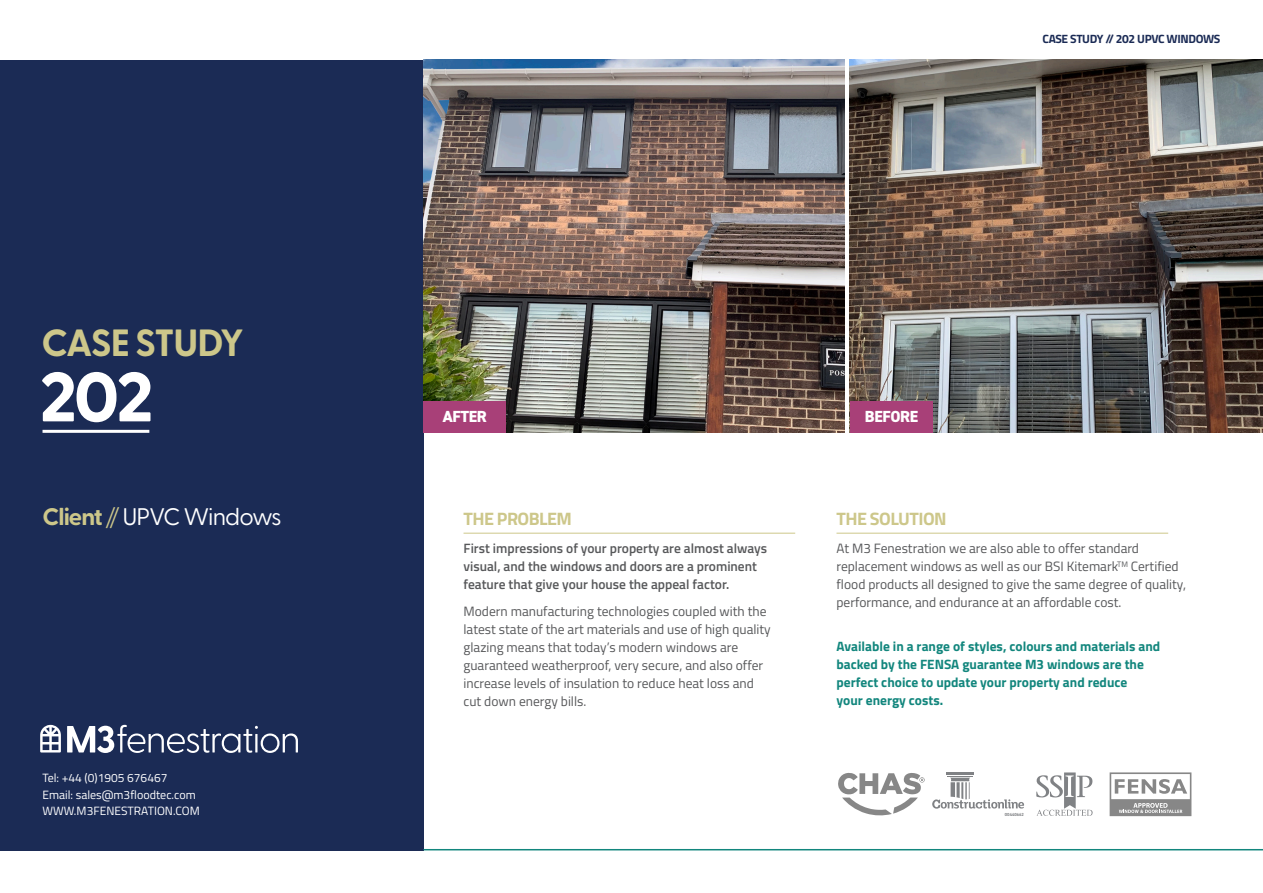
<style>
.page{position:relative;width:1263px;height:893px;background:#fff}
.page>*{position:absolute;margin:0;border:0;box-sizing:border-box;transform-origin:0 0}
.t1{font:800 69.75px "Greycliff CF";color:#fff}
.t2{font:700 37.95px "Greycliff CF";letter-spacing:-.05em;color:#cdc78a}
.t3{font:24px "Greycliff CF";letter-spacing:-.05em;color:#fff}
.t4{font:700 18px "Titillium Web";letter-spacing:-.03em;color:#cdc78a}
.t5{font:800 16.05px "DIN2014";letter-spacing:-.02em;color:#fff}
.t6{font:13.5px/18px "Titillium Web";color:#57585a}
.t7{font:700 13.5px/18px "Titillium Web";color:#12867d}
.t8{font:600 13.5px/18px "Titillium Web";color:#57585a}
.t9{font:12px "Titillium Web";color:#fff}
.t10{font:700 12px "Titillium Web";letter-spacing:-.03em;color:#1b2b55}
.t11{font:700 4.35px "DIN2014";color:#808285}
.s1{font-weight:700;color:#cdc78a}
.s2{font-weight:300;color:#cdc78a}
</style>
<div class="page">
<div style="left:0;top:60px;width:423px;height:790px;background:#1b2b55"></div>
<hr style="left:43px;top:430px;width:106px;height:3px;background:#fff">
<img style="left:423px;top:60px;width:421px;height:373px">
<hr style="left:463px;top:533px;width:332px;height:1px;background:#cdc78a">
<hr style="left:836px;top:533px;width:332px;height:1px;background:#cdc78a">
<svg style="left:40px;top:725px;width:21px;height:28px"></svg>
<svg style="left:67px;top:725px;width:231px;height:28px"></svg>
<svg style="left:1109px;top:772px;width:82px;height:44px"></svg>
<svg style="left:838px;top:773px;width:87px;height:43px"></svg>
<svg style="left:1036px;top:772px;width:56px;height:44px"></svg>
<hr style="left:946px;top:772px;width:28px;height:3px;background:#808285">
<svg style="left:932px;top:776px;width:92px;height:33px"></svg>
<hr style="left:423px;top:849px;width:840px;height:1px;background:#12867d">
<img style="left:850px;top:60px;width:413px;height:373px">
<div style="left:423px;top:401px;width:83px;height:31px;background:#a84078"></div>
<div style="left:850px;top:401px;width:82px;height:31px;background:#a84078"></div>
<p class="t2" style="left:41px;top:314px;width:204px">CASE STUDY</p>
<p class="t1" style="left:39px;top:344px;width:116px">202</p>
<p class="t3" style="left:43px;top:499px;width:241px"><span class="s1">Client</span> <span class="s2">//</span> UPVC Windows</p>
<p class="t9" style="left:43px;top:769px;width:126px">Tel: +44 (0)1905 676467</p>
<p class="t9" style="left:43px;top:786px;width:155px">Email: sales@m3floodtec.com</p>
<p class="t9" style="left:43px;top:802px;width:159px">WWW.M3FENESTRATION.COM</p>
<p class="t10" style="left:1042px;top:29px;width:179px">CASE STUDY // 202 UPVC WINDOWS</p>
<p class="t5" style="left:443px;top:406px;width:46px">AFTER</p>
<p class="t5" style="left:865px;top:406px;width:55px">BEFORE</p>
<p class="t4" style="left:463px;top:505px;width:110px">THE PROBLEM</p>
<p class="t4" style="left:836px;top:505px;width:112px">THE SOLUTION</p>
<p class="t8" style="left:463px;top:539px;width:305px">First impressions of your property are almost always visual, and the windows and doors are a prominent feature that give your house the appeal factor.</p>
<p class="t6" style="left:463px;top:601px;width:309px">Modern manufacturing technologies coupled with the latest state of the art materials and use of high quality glazing means that today’s modern windows are guaranteed weatherproof, very secure, and also offer increase levels of insulation to reduce heat loss and cut down energy bills.</p>
<p class="t6" style="left:836px;top:539px;width:351px">At M3 Fenestration we are also able to offer standard replacement windows as well as our BSI Kitemark<sup>TM</sup> Certified flood products all designed to give the same degree of quality, performance, and endurance at an affordable cost.</p>
<p class="t7" style="left:836px;top:636px;width:325px">Available in a range of styles, colours and materials and backed by the FENSA guarantee M3 windows are the perfect choice to update your property and reduce<br>your energy costs.</p>
<p class="t11" style="left:1005px;top:812px;width:21px">00440662</p>
</div>
